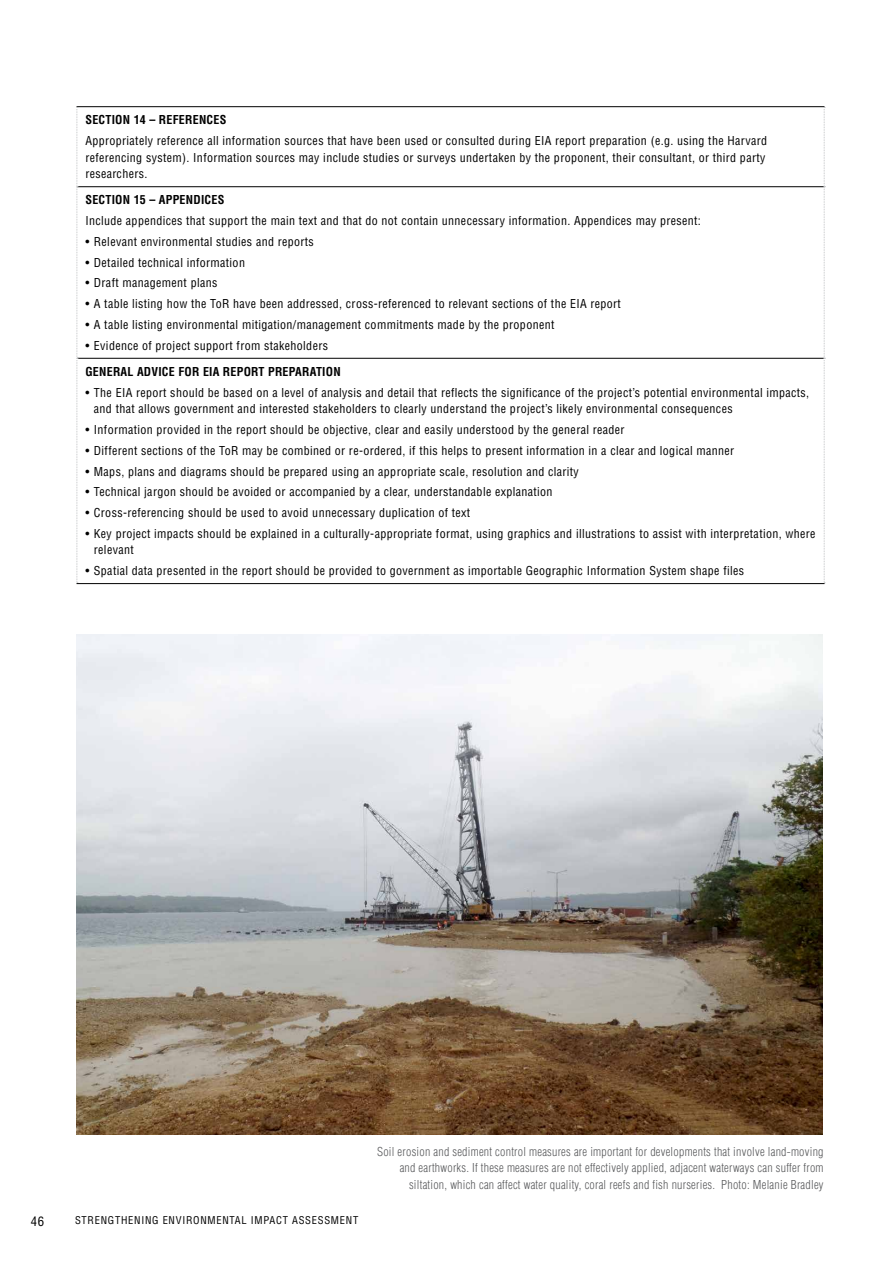
<style>
.page{position:relative;width:893px;height:1263px;background:#fff}
.page>*{position:absolute;margin:0;border:0;box-sizing:border-box;transform-origin:0 0}
.t1{font:condensed 12.75px "Helvetica";color:#000}
.t2{font:condensed 12px/16.5px "Helvetica";letter-spacing:.03em;color:#000}
.t3{font:300 condensed 12px/16.5px "Helvetica";letter-spacing:.02em;color:#58595b;text-align:right}
.t4{font:700 condensed 12px "Helvetica";letter-spacing:.02em;color:#000}
.t5{font:condensed 10.5px "Helvetica";letter-spacing:.07em;color:#000}
</style>
<div class="page">
<hr style="left:77px;top:106px;width:747px;height:1px;background:#000">
<hr style="left:77px;top:186px;width:747px;height:1px;background:#000">
<hr style="left:77px;top:358px;width:747px;height:1px;background:#000">
<svg style="left:77px;top:107px;width:1px;height:476px"></svg>
<svg style="left:824px;top:107px;width:1px;height:476px"></svg>
<hr style="left:77px;top:583px;width:747px;height:1px;background:#000">
<img style="left:76px;top:634px;width:746px;height:500px">
<p class="t4" style="left:85px;top:113px;width:14px">SECTION</p>
<p class="t4" style="left:134px;top:113px;width:41px">14 – REFERENCES</p>
<p class="t2" style="left:85px;top:132px;width:683px">Appropriately reference all information sources that have been used or consulted during EIA report preparation (e.g. using the Harvard referencing system). Information sources may include studies or surveys undertaken by the proponent, their consultant, or third party researchers.</p>
<p class="t4" style="left:85px;top:193px;width:14px">SECTION</p>
<p class="t4" style="left:134px;top:193px;width:40px">15 – APPENDICES</p>
<p class="t2" style="left:85px;top:212px;width:617px">Include appendices that support the main text and that do not contain unnecessary information. Appendices may present:</p>
<p class="t2" style="left:85px;top:233px;width:230px">• Relevant environmental studies and reports</p>
<p class="t2" style="left:85px;top:254px;width:161px">• Detailed technical information</p>
<p class="t2" style="left:85px;top:275px;width:134px">• Draft management plans</p>
<p class="t2" style="left:85px;top:295px;width:537px">• A table listing how the ToR have been addressed, cross-referenced to relevant sections of the EIA report</p>
<p class="t2" style="left:85px;top:316px;width:470px">• A table listing environmental mitigation/management commitments made by the proponent</p>
<p class="t2" style="left:85px;top:337px;width:244px">• Evidence of project support from stakeholders</p>
<p class="t4" style="left:85px;top:364px;width:257px">GENERAL ADVICE FOR EIA REPORT PREPARATION</p>
<p class="t2" style="left:94px;top:384px;width:717px;text-indent:-9px">• The EIA report should be based on a level of analysis and detail that reflects the significance of the project’s potential environmental impacts, and that allows government and interested stakeholders to clearly understand the project’s likely environmental consequences</p>
<p class="t2" style="left:85px;top:421px;width:541px">• Information provided in the report should be objective, clear and easily understood by the general reader</p>
<p class="t2" style="left:85px;top:442px;width:650px">• Different sections of the ToR may be combined or re-ordered, if this helps to present information in a clear and logical manner</p>
<p class="t2" style="left:85px;top:463px;width:495px">• Maps, plans and diagrams should be prepared using an appropriate scale, resolution and clarity</p>
<p class="t2" style="left:85px;top:483px;width:469px">• Technical jargon should be avoided or accompanied by a clear, understandable explanation</p>
<p class="t2" style="left:85px;top:504px;width:386px">• Cross-referencing should be used to avoid unnecessary duplication of text</p>
<p class="t2" style="left:94px;top:525px;width:723px;text-indent:-9px">• Key project impacts should be explained in a culturally-appropriate format, using graphics and illustrations to assist with interpretation, where relevant</p>
<p class="t2" style="left:85px;top:562px;width:660px">• Spatial data presented in the report should be provided to government as importable Geographic Information System shape files</p>
<p class="t1" style="left:31px;top:1213px;width:15px">46</p>
<p class="t5" style="left:75px;top:1214px;width:285px">STRENGTHENING ENVIRONMENTAL IMPACT ASSESSMENT</p>
<p class="t3" style="left:377px;top:1143px;width:448px">Soil erosion and sediment control measures are important for developments that involve land-moving and earthworks. If these measures are not effectively applied, adjacent waterways can suffer from siltation, which can affect water quality, coral reefs and fish nurseries. Photo: Melanie Bradley</p>
</div>
